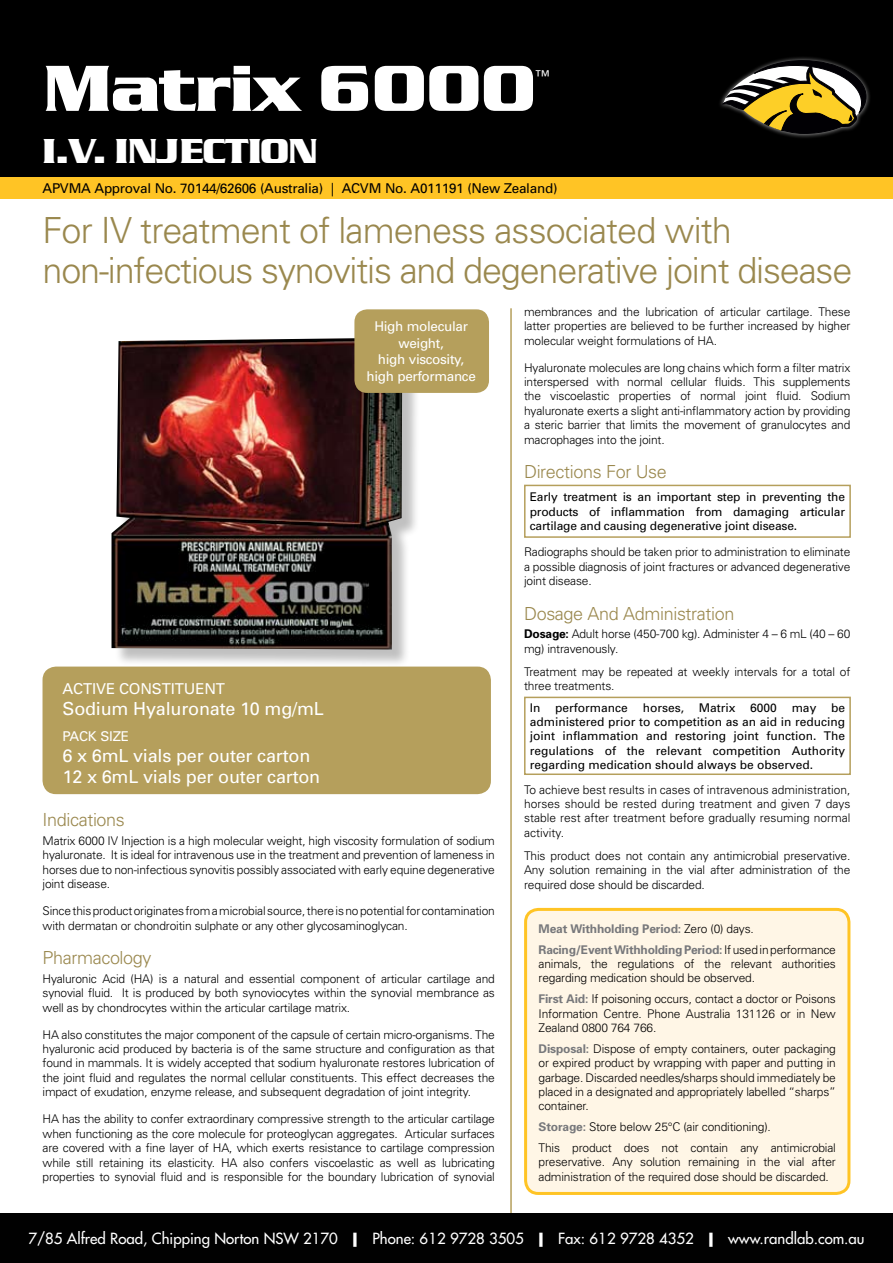
<style>
.page{position:relative;width:893px;height:1263px;background:#fff}
.page>*{position:absolute;margin:0;border:0;box-sizing:border-box;transform-origin:0 0}
.t1{font:67.5px "Serpentine Bold DTC";letter-spacing:-.025em;color:#fff}
.t2{font:300 36px/40.5px "Univers";letter-spacing:-.03em;color:#9a884e}
.t3{font:36px "Serpentine Bold DTC";letter-spacing:-.025em;color:#fff}
.t4{font:18px/21px "Univers";letter-spacing:-.01em;color:#fff}
.t5{font:300 18px "Univers";letter-spacing:-.02em;color:#9a884e}
.t6{font:15.15px "Helvetica Neue";color:#fff}
.t7{font:15px "Futura";color:#fff}
.t8{font:15px "Univers";letter-spacing:-.01em;color:#fff}
.t9{font:13.5px "Univers";letter-spacing:-.02em;color:#000}
.t10{font:13.5px/16.5px "Univers";letter-spacing:-.025em;color:#fff;text-align:center}
.t11{font:300 12px/14.4px "Univers";letter-spacing:-.015em;color:#000;text-align:justify}
.t12{font:12px/14.4px "Univers";letter-spacing:-.01em;color:#000;text-align:justify}
.t13{font:700 12px/20.9px "Univers";letter-spacing:-.02em;color:#77787b}
.s1{font-weight:700}
.s2{font-weight:300;color:#000}
.s3{font-weight:700;color:#77787b}
</style>
<div class="page">
<div style="left:0;top:1212px;width:893px;height:51px;background:#010101"></div>
<div style="left:0;top:0;width:893px;height:199px;background:#000"></div>
<div style="left:0;top:177px;width:893px;height:22px;background:#ffc425"></div>
<hr style="left:510px;top:308px;width:2px;height:904px;background:#b59f5c">
<div style="left:524px;top:485px;width:327px;height:53px;border:2px solid #b59f5c"></div>
<div style="left:524px;top:697px;width:327px;height:78px;border:2px solid #b59f5c"></div>
<div style="left:114px;top:340px;width:348px;height:380px;background:#000;opacity:.25"></div>
<img style="left:112px;top:338px;width:290px;height:311px">
<div style="left:526px;top:909px;width:323px;height:284px;background:#fff6e6;border-radius:13px"></div>
<div style="left:524px;top:908px;width:326px;height:287px;border:3px solid #ffc425;border-radius:13px"></div>
<div style="left:43px;top:667px;width:447px;height:126px;background:#b59f5c;border-radius:13px"></div>
<div style="left:43px;top:666px;width:448px;height:128px;border:2px solid #b59f5c;border-radius:13px"></div>
<div style="left:354px;top:309px;width:135px;height:84px;background:#b59f5c;border-radius:13px"></div>
<div style="left:718px;top:56px;width:153px;height:82px;background:#fff;opacity:.6"></div>
<svg style="left:718px;top:56px;width:149px;height:78px"></svg>
<h1 class="t1" style="left:43px;top:52px;width:495px">Matrix 6000</h1>
<p class="t6" style="left:535px;top:66px;width:16px">™</p>
<h2 class="t3" style="left:43px;top:132px;width:277px">I.V. INJeCtION</h2>
<p class="t9" style="left:43px;top:180px;width:516px">APVMA Approval No. 70144/62606 (Australia) | ACVM No. A011191 (New Zealand)</p>
<h2 class="t2" style="left:43px;top:210px;width:811px">For IV treatment of lameness associated with non-infectious synovitis and degenerative joint disease</h2>
<p class="t10" style="left:366px;top:319px;width:111px">High molecular weight,<br>high viscosity, high performance</p>
<p class="t8" style="left:63px;top:680px;width:164px">ACTIVE CONSTITUENT</p>
<h3 class="t4" style="left:63px;top:699px;width:263px">Sodium Hyaluronate 10 mg/mL</h3>
<p class="t10" style="left:63px;top:728px;width:68px">PACK SIZE</p>
<h3 class="t4" style="left:63px;top:745px;width:259px">6 x 6mL vials per outer carton<br>12 x 6mL vials per outer carton</h3>
<h3 class="t5" style="left:43px;top:809px;width:84px">Indications</h3>
<p class="t11" style="left:43px;top:833px;width:454px">Matrix 6000 IV Injection is a high molecular weight, high viscosity formulation of sodium hyaluronate. It is ideal for intravenous use in the treatment and prevention of lameness in horses due to non-infectious synovitis possibly associated with early equine degenerative joint disease.</p>
<p class="t11" style="left:43px;top:904px;width:454px">Since this product originates from a microbial source, there is no potential for contamination with dermatan or chondroitin sulphate or any other glycosaminoglycan.</p>
<h3 class="t5" style="left:43px;top:947px;width:111px">Pharmacology</h3>
<p class="t11" style="left:43px;top:971px;width:454px">Hyaluronic Acid (HA) is a natural and essential component of articular cartilage and synovial fluid. It is produced by both synoviocytes within the synovial membrance as well as by chondrocytes within the articular cartilage matrix.</p>
<p class="t11" style="left:43px;top:1027px;width:454px">HA also constitutes the major component of the capsule of certain micro-organisms. The hyaluronic acid produced by bacteria is of the same structure and configuration as that found in mammals. It is widely accepted that sodium hyaluronate restores lubrication of the joint fluid and regulates the normal cellular constituents. This effect decreases the impact of exudation, enzyme release, and subsequent degradation of joint integrity.</p>
<p class="t11" style="left:43px;top:1112px;width:454px">HA has the ability to confer extraordinary compressive strength to the articular cartilage when functioning as the core molecule for proteoglycan aggregates. Articular surfaces are covered with a fine layer of HA, which exerts resistance to cartilage compression while still retaining its elasticity. HA also confers viscoelastic as well as lubricating properties to synovial fluid and is responsible for the boundary lubrication of synovial</p>
<p class="t11" style="left:524px;top:304px;width:328px">membrances and the lubrication of articular cartilage. These latter properties are believed to be further increased by higher molecular weight formulations of HA.</p>
<p class="t11" style="left:524px;top:360px;width:328px">Hyaluronate molecules are long chains which form a filter matrix interspersed with normal cellular fluids. This supplements the viscoelastic properties of normal joint fluid. Sodium hyaluronate exerts a slight anti-inflammatory action by providing a steric barrier that limits the movement of granulocytes and macrophages into the joint.</p>
<h3 class="t5" style="left:524px;top:461px;width:144px">Directions For Use</h3>
<p class="t12" style="left:530px;top:490px;width:317px">Early treatment is an important step in preventing the products of inflammation from damaging articular cartilage and causing degenerative joint disease.</p>
<p class="t11" style="left:524px;top:545px;width:328px">Radiographs should be taken prior to administration to eliminate a possible diagnosis of joint fractures or advanced degenerative joint disease.</p>
<h3 class="t5" style="left:524px;top:602px;width:212px">Dosage And Administration</h3>
<p class="t11" style="left:524px;top:627px;width:328px"><span class="s1">Dosage:</span> Adult horse (450-700 kg). Administer 4 – 6 mL (40 – 60 mg) intravenously.</p>
<p class="t11" style="left:524px;top:664px;width:328px">Treatment may be repeated at weekly intervals for a total of three treatments.</p>
<p class="t12" style="left:530px;top:700px;width:317px">In performance horses, Matrix 6000 may be administered prior to competition as an aid in reducing joint inflammation and restoring joint function. The regulations of the relevant competition Authority regarding medication should always be observed.</p>
<p class="t11" style="left:524px;top:782px;width:328px">To achieve best results in cases of intravenous administration, horses should be rested during treatment and given 7 days stable rest after treatment before gradually resuming normal activity.</p>
<p class="t11" style="left:524px;top:848px;width:328px">This product does not contain any antimicrobial preservative.<br>Any solution remaining in the vial after administration of the required dose should be discarded.</p>
<p class="t13" style="left:539px;top:918px;width:299px">Meat Withholding Period: <span class="s2">Zero (0) days.<br></span>Racing/Event Withholding Period: <span class="s2">If used in performance</span></p>
<p class="t11" style="left:539px;top:956px;width:299px">animals, the regulations of the relevant authorities regarding medication should be observed.</p>
<p class="t11" style="left:539px;top:992px;width:299px"><span class="s3">First Aid:</span> If poisoning occurs, contact a doctor or Poisons Information Centre. Phone Australia 131126 or in New Zealand 0800 764 766.</p>
<p class="t11" style="left:539px;top:1041px;width:299px"><span class="s3">Disposal:</span> Dispose of empty containers, outer packaging or expired product by wrapping with paper and putting in garbage. Discarded needles/sharps should immediately be placed in a designated and appropriately labelled “sharps” container.</p>
<p class="t11" style="left:539px;top:1116px;width:299px;line-height:20.9px"><span class="s3">Storage:</span> Store below 25°C (air conditioning).<br>This product does not contain any antimicrobial</p>
<p class="t11" style="left:539px;top:1155px;width:299px">preservative. Any solution remaining in the vial after administration of the required dose should be discarded.</p>
<p class="t7" style="left:28px;top:1229px;width:838px">7/85 Alfred Road, Chipping Norton NSW 2170 <span class="s1">|</span> Phone: 612 9728 3505 <span class="s1">|</span> Fax: 612 9728 4352 <span class="s1">|</span> www.randlab.com.au</p>
</div>
